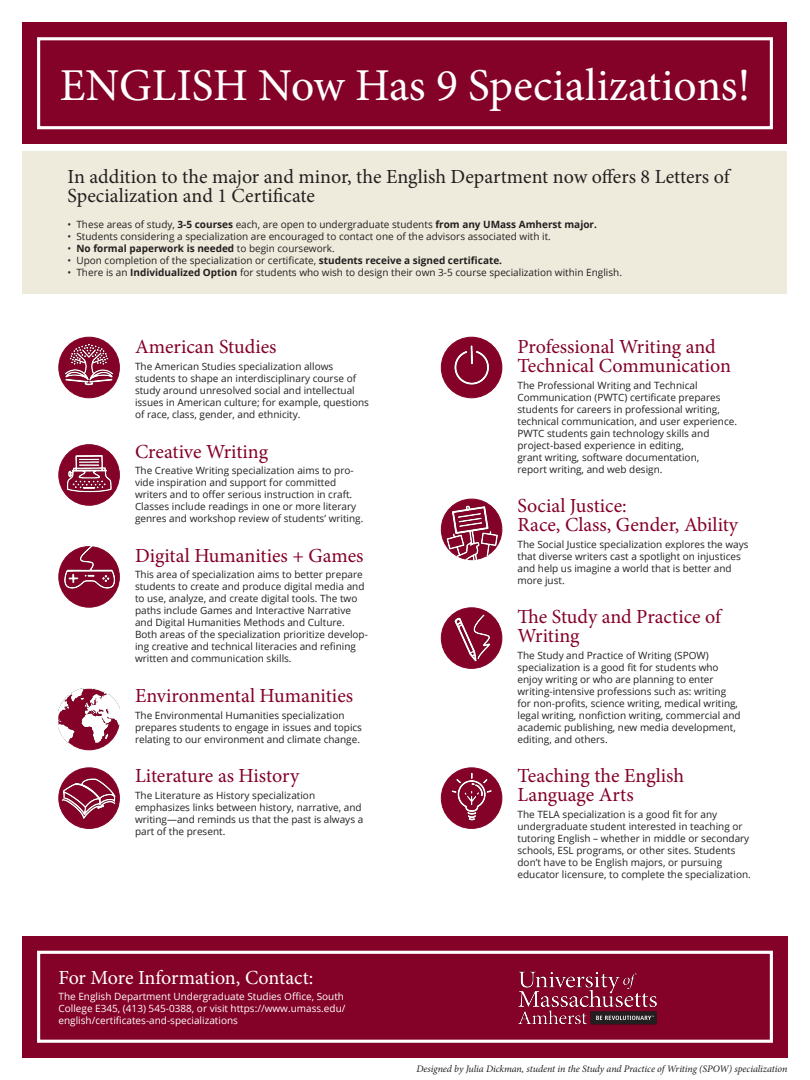
<style>
.page{position:relative;width:810px;height:1080px;background:#fff}
.page>*{position:absolute;margin:0;border:0;box-sizing:border-box;transform-origin:0 0}
.t1{font:45.62px "Minion Pro";color:#fff}
.body_header{font:20px/18.8px "Minion Pro";color:#840128}
.body_header-2{font:20px/18.8px "Minion Pro";color:#231f20}
.body_header-3{font:20px "Minion Pro";letter-spacing:-.01em;color:#fff}
.body_main{font:10px/12px "Open Sans";color:#231f20}
.body_main-2{font:10px/12px "Open Sans";color:#fff}
.body_header-4{font:italic 10px "Minion Pro";letter-spacing:-.01em;color:#231f20}
.body_main-3{font:700 10px "Open Sans";color:#231f20}
.s1{font-weight:700}
.s2{font-weight:400}
</style>
<div class="page">
<div style="left:22px;top:22px;width:766px;height:122px;background:#840128"></div>
<div style="left:22px;top:151px;width:766px;height:143px;background:#eeebdc"></div>
<div style="left:405px;top:936px;width:383px;height:122px;background:#840128"></div>
<img style="left:518px;top:971px;width:139px;height:54px">
<img style="left:441px;top:608px;width:61px;height:61px">
<img style="left:58px;top:337px;width:62px;height:61px">
<img style="left:58px;top:444px;width:62px;height:62px">
<img style="left:58px;top:546px;width:62px;height:62px">
<img style="left:58px;top:689px;width:62px;height:61px">
<img style="left:58px;top:768px;width:62px;height:61px">
<img style="left:441px;top:768px;width:61px;height:61px">
<img style="left:441px;top:499px;width:61px;height:61px">
<img style="left:441px;top:337px;width:61px;height:61px">
<div style="left:37px;top:37px;width:736px;height:92px;border:3px solid #fff"></div>
<div style="left:22px;top:936px;width:383px;height:122px;background:#840128"></div>
<div style="left:37px;top:951px;width:736px;height:92px;border:3px solid #fff"></div>
<p class="t1" style="left:60px;top:55px;width:692px">ENGLISH Now Has 9 Specializations!</p>
<p class="body_header-2" style="left:68px;top:168px;width:664px">In addition to the major and minor, the English Department now offers 8 Letters of<br>Specialization and 1 Certificate</p>
<p class="body_main" style="left:68px;top:218px;width:531px">• These areas of study, <span class="s1">3-5 courses</span> each, are open to undergraduate students <span class="s1">from any UMass Amherst major.</span></p>
<p class="body_main" style="left:68px;top:230px;width:485px">• Students considering a specialization are encouraged to contact one of the advisors associated with it.</p>
<p class="body_main-3" style="left:68px;top:241px;width:269px"><span class="s2">•</span> No formal paperwork is needed <span class="s2">to begin coursework.</span></p>
<p class="body_main" style="left:68px;top:254px;width:436px">• Upon completion of the specialization or certificate, <span class="s1">students receive a signed certificate.</span></p>
<p class="body_main" style="left:68px;top:266px;width:556px">• There is an <span class="s1">Individualized Option</span> for students who wish to design their own 3-5 course specialization within English.</p>
<p class="body_header" style="left:135px;top:338px;width:143px">American Studies</p>
<p class="body_main" style="left:135px;top:360px;width:236px">The American Studies specialization allows students to shape an interdisciplinary course of study around unresolved social and intellectual issues in American culture; for example, questions of race, class, gender, and ethnicity.</p>
<p class="body_header" style="left:135px;top:442px;width:135px">Creative Writing</p>
<p class="body_main" style="left:135px;top:464px;width:230px">The Creative Writing specialization aims to pro&shy;vide inspiration and support for committed writers and to offer serious instruction in craft.<br>Classes include readings in one or more literary genres and workshop review of students’ writing.</p>
<p class="body_header" style="left:135px;top:546px;width:230px">Digital Humanities + Games</p>
<p class="body_main" style="left:135px;top:568px;width:234px">This area of specialization aims to better prepare students to create and produce digital media and to use, analyze, and create digital tools. The two paths include Games and Interactive Narrative and Digital Humanities Methods and Culture.<br>Both areas of the specialization prioritize develop&shy;ing creative and technical literacies and refining written and communication skills.</p>
<p class="body_header" style="left:135px;top:686px;width:220px">Environmental Humanities</p>
<p class="body_main" style="left:135px;top:709px;width:229px">The Environmental Humanities specialization prepares students to engage in issues and topics relating to our environment and climate change.</p>
<p class="body_header" style="left:135px;top:767px;width:166px">Literature as History</p>
<p class="body_main" style="left:135px;top:789px;width:230px">The Literature as History specialization emphasizes links between history, narrative, and writing—and reminds us that the past is always a part of the present.</p>
<p class="body_header-3" style="left:58px;top:964px;width:256px">For More Information, Contact:</p>
<p class="body_main-2" style="left:58px;top:990px;width:289px">The English Department Undergraduate Studies Office, South<br>College E345, (413) 545-0388, or visit https://www.umass.edu/ english/certificates-and-specializations</p>
<p class="body_header" style="left:518px;top:338px;width:200px">Professional Writing and</p>
<p class="body_header" style="left:518px;top:356px;width:215px">Technical Communication</p>
<p class="body_main" style="left:518px;top:379px;width:221px">The Professional Writing and Technical Communication (PWTC) certificate prepares students for careers in professional writing, technical communication, and user experience.<br>PWTC students gain technology skills and</p>
<p class="body_main" style="left:518px;top:439px;width:168px">project-based experience in editing,</p>
<p class="body_main" style="left:518px;top:451px;width:183px">grant writing, software documentation,</p>
<p class="body_main" style="left:518px;top:463px;width:147px">report writing, and web design.</p>
<p class="body_header" style="left:518px;top:497px;width:111px">Social Justice:</p>
<p class="body_header" style="left:518px;top:515px;width:222px">Race, Class, Gender, Ability</p>
<p class="body_main" style="left:518px;top:538px;width:233px">The Social Justice specialization explores the ways that diverse writers cast a spotlight on injustices and help us imagine a world that is better and more just.</p>
<p class="body_header" style="left:518px;top:608px;width:205px">The Study and Practice of<br>Writing</p>
<p class="body_main" style="left:518px;top:649px;width:225px">The Study and Practice of Writing (SPOW) specialization is a good fit for students who enjoy writing or who are planning to enter writing-intensive professions such as: writing for non-profits, science writing, medical writing, legal writing, nonfiction writing, commercial and academic publishing, new media development, editing, and others.</p>
<p class="body_header" style="left:518px;top:767px;width:168px">Teaching the English</p>
<p class="body_header" style="left:518px;top:785px;width:118px">Language Arts</p>
<p class="body_main" style="left:518px;top:808px;width:235px">The TELA specialization is a good fit for any undergraduate student interested in teaching or tutoring English – whether in middle or secondary schools, ESL programs, or other sites. Students don’t have to be English majors, or pursuing educator licensure, to complete the specialization.</p>
<p class="body_header-4" style="left:416px;top:1062px;width:372px">Designed by Julia Dickman, student in the Study and Practice of Writing (SPOW) specialization</p>
</div>
